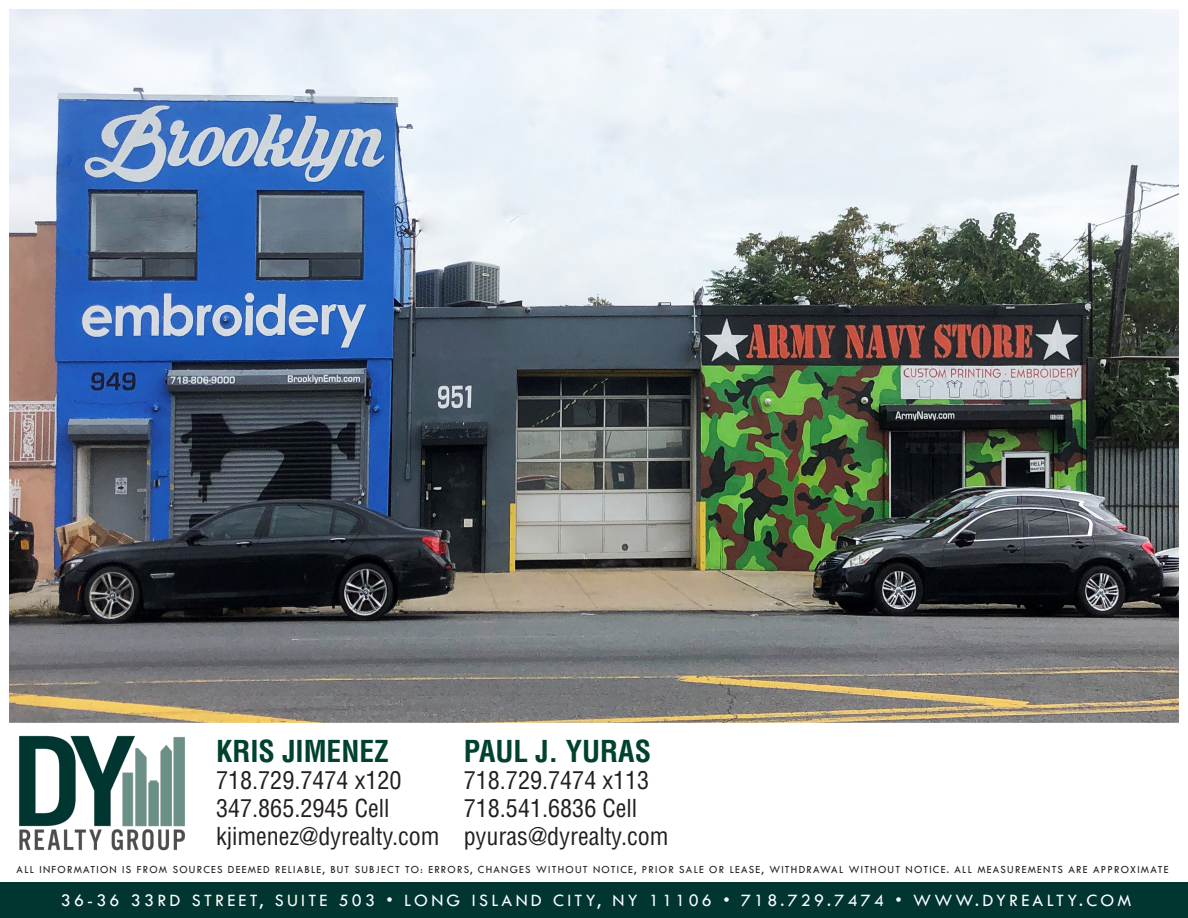
<style>
.page{position:relative;width:1188px;height:918px;background:#fff}
.page>*{position:absolute;margin:0;border:0;box-sizing:border-box;transform-origin:0 0}
.t1{font:700 condensed 29.55px "Helvetica LT Std";color:#004130}
.t2{font:condensed 24.15px "Helvetica LT Std";color:#231f20}
.t3{font:18px "Tw Cen";letter-spacing:.18em;color:#fff}
.t4{font:11.25px "Tw Cen";letter-spacing:.115em;color:#1b1b1b;scale:.96 1}
</style>
<div class="page">
<img style="left:10px;top:10px;width:1168px;height:712px">
<div style="left:0;top:882px;width:1188px;height:36px;background:#003530"></div>
<img style="left:19px;top:735px;width:166px;height:115px">
<p class="t1" style="left:216px;top:732px;width:174px">KRIS JIMENEZ</p>
<p class="t2" style="left:216px;top:765px;width:187px">718.729.7474 x120</p>
<p class="t2" style="left:216px;top:793px;width:175px">347.865.2945 Cell</p>
<p class="t2" style="left:216px;top:821px;width:225px">kjimenez@dyrealty.com</p>
<p class="t1" style="left:464px;top:732px;width:189px">PAUL J. YURAS</p>
<p class="t2" style="left:464px;top:765px;width:187px">718.729.7474 x113</p>
<p class="t2" style="left:464px;top:793px;width:175px">718.541.6836 Cell</p>
<p class="t2" style="left:464px;top:821px;width:206px">pyuras@dyrealty.com</p>
<p class="t4" style="left:17px;top:863px;width:1201px">ALL INFORMATION IS FROM SOURCES DEEMED RELIABLE, BUT SUBJECT TO: ERRORS, CHANGES WITHOUT NOTICE, PRIOR SALE OR LEASE, WITHDRAWAL WITHOUT NOTICE. ALL MEASUREMENTS ARE APPROXIMATE</p>
<p class="t3" style="left:61px;top:890px;width:1072px">36-36 33RD STREET, SUITE 503 • LONG ISLAND CITY, NY 11106 • 718.729.7474 • WWW.DYREALTY.COM</p>
</div>
